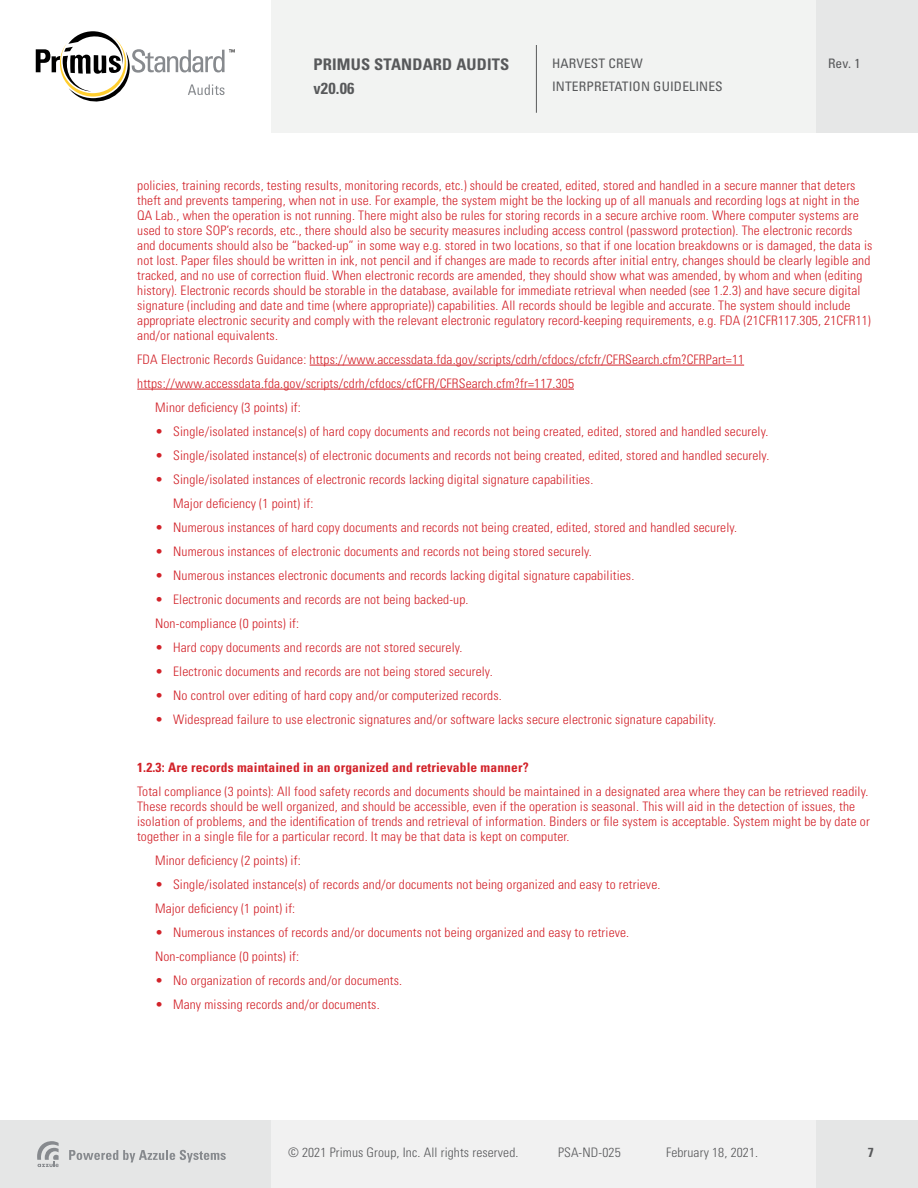
<style>
.page{position:relative;width:918px;height:1188px;background:#fff}
.page>*{position:absolute;margin:0;border:0;box-sizing:border-box;transform-origin:0 0}
.t1{font:700 condensed 16.05px/24px "Univers LT Std";letter-spacing:.01em;color:#58595b}
.t2{font:300 condensed 13.05px/15px "Univers LT Std";letter-spacing:.01em;color:#d2232a}
.t3{font:300 condensed 13.05px "Univers LT Std";letter-spacing:.01em;color:#58595b}
.t4{font:700 condensed 13.05px "Univers LT Std";letter-spacing:.01em;color:#d2232a}
.t5{font:condensed 13.05px/22.5px "Univers LT Std";letter-spacing:.01em;color:#58595b}
.t6{font:700 condensed 13.05px "Univers LT Std";color:#58595b}
</style>
<div class="page">
<div style="left:0;top:0;width:918px;height:132px;background:#f2f3f2"></div>
<div style="left:816px;top:0;width:102px;height:132px;background:#e6e7e7"></div>
<div style="left:0;top:0;width:270px;height:133px;background:#fff"></div>
<svg style="left:36px;top:31px;width:199px;height:71px"></svg>
<div style="left:0;top:1121px;width:918px;height:67px;background:#f1f1f1"></div>
<div style="left:817px;top:1121px;width:101px;height:67px;background:#e5e6e6"></div>
<div style="left:0;top:1120px;width:270px;height:68px;background:#e5e6e6"></div>
<svg style="left:69px;top:1150px;width:157px;height:12px"></svg>
<svg style="left:37px;top:1141px;width:22px;height:26px"></svg>
<hr style="left:536px;top:45px;width:1px;height:68px;background:#58595b">
<hr style="left:310px;top:365px;width:434px;height:1px;background:#d2232a">
<hr style="left:137px;top:389px;width:437px;height:1px;background:#d2232a">
<p class="t1" style="left:314px;top:53px;width:197px">PRIMUS STANDARD AUDITS v20.06</p>
<p class="t5" style="left:552px;top:52px;width:172px">HARVEST CREW<br>INTERPRETATION GUIDELINES</p>
<p class="t5" style="left:828px;top:52px;width:34px">Rev. 1</p>
<p class="t2" style="left:137px;top:178px;width:737px">policies, training records, testing results, monitoring records, etc.) should be created, edited, stored and handled in a secure manner that deters theft and prevents tampering, when not in use. For example, the system might be the locking up of all manuals and recording logs at night in the QA Lab., when the operation is not running. There might also be rules for storing records in a secure archive room. Where computer systems are used to store SOP’s records, etc., there should also be security measures including access control (password protection). The electronic records and documents should also be “backed-up” in some way e.g. stored in two locations, so that if one location breakdowns or is damaged, the data is not lost. Paper files should be written in ink, not pencil and if changes are made to records after initial entry, changes should be clearly legible and tracked, and no use of correction fluid. When electronic records are amended, they should show what was amended, by whom and when (editing history). Electronic records should be storable in the database, available for immediate retrieval when needed (see 1.2.3) and have secure digital signature (including and date and time (where appropriate)) capabilities. All records should be legible and accurate. The system should include appropriate electronic security and comply with the relevant electronic regulatory record-keeping requirements, e.g. FDA (21CFR117.305, 21CFR11) and/or national equivalents.</p>
<p class="t2" style="left:137px;top:352px;width:608px">FDA Electronic Records Guidance: https://www.accessdata.fda.gov/scripts/cdrh/cfdocs/cfcfr/CFRSearch.cfm?CFRPart=11</p>
<p class="t2" style="left:137px;top:376px;width:438px">https://www.accessdata.fda.gov/scripts/cdrh/cfdocs/cfCFR/CFRSearch.cfm?fr=117.305</p>
<p class="t2" style="left:155px;top:400px;width:147px">Minor deficiency (3 points) if:</p>
<p class="t2" style="left:155px;top:424px;width:615px">• Single/isolated instance(s) of hard copy documents and records not being created, edited, stored and handled securely.</p>
<p class="t2" style="left:155px;top:448px;width:616px">• Single/isolated instance(s) of electronic documents and records not being created, edited, stored and handled securely.</p>
<p class="t2" style="left:173px;top:467px;width:422px;line-height:24px;text-indent:-18px">• Single/isolated instances of electronic records lacking digital signature capabilities.<br>Major deficiency (1 point) if:</p>
<p class="t2" style="left:155px;top:520px;width:584px">• Numerous instances of hard copy documents and records not being created, edited, stored and handled securely.</p>
<p class="t2" style="left:155px;top:544px;width:438px">• Numerous instances of electronic documents and records not being stored securely.</p>
<p class="t2" style="left:155px;top:568px;width:481px">• Numerous instances electronic documents and records lacking digital signature capabilities.</p>
<p class="t2" style="left:155px;top:587px;width:315px;line-height:24px">• Electronic documents and records are not being backed-up.<br>Non-compliance (0 points) if:</p>
<p class="t2" style="left:155px;top:640px;width:309px">• Hard copy documents and records are not stored securely.</p>
<p class="t2" style="left:155px;top:664px;width:339px">• Electronic documents and records are not being stored securely.</p>
<p class="t2" style="left:155px;top:688px;width:348px">• No control over editing of hard copy and/or computerized records.</p>
<p class="t2" style="left:155px;top:712px;width:563px">• Widespread failure to use electronic signatures and/or software lacks secure electronic signature capability.</p>
<p class="t4" style="left:137px;top:759px;width:393px">1.2.3: Are records maintained in an organized and retrievable manner?</p>
<p class="t2" style="left:137px;top:784px;width:734px">Total compliance (3 points): All food safety records and documents should be maintained in a designated area where they can be retrieved readily.<br>These records should be well organized, and should be accessible, even if the operation is seasonal. This will aid in the detection of issues, the isolation of problems, and the identification of trends and retrieval of information. Binders or file system is acceptable. System might be by date or together in a single file for a particular record. It may be that data is kept on computer.</p>
<p class="t2" style="left:155px;top:853px;width:147px">Minor deficiency (2 points) if:</p>
<p class="t2" style="left:155px;top:872px;width:507px;line-height:24px">• Single/isolated instance(s) of records and/or documents not being organized and easy to retrieve.<br>Major deficiency (1 point) if:</p>
<p class="t2" style="left:155px;top:920px;width:476px;line-height:24px">• Numerous instances of records and/or documents not being organized and easy to retrieve.<br>Non-compliance (0 points) if:</p>
<p class="t2" style="left:155px;top:973px;width:249px">• No organization of records and/or documents.</p>
<p class="t2" style="left:155px;top:997px;width:226px">• Many missing records and/or documents.</p>
<p class="t3" style="left:288px;top:1145px;width:232px">© 2021 Primus Group, Inc. All rights reserved.</p>
<p class="t3" style="left:558px;top:1145px;width:64px">PSA-ND-025</p>
<p class="t3" style="left:666px;top:1145px;width:94px">February 18, 2021.</p>
<p class="t6" style="left:868px;top:1145px;width:7px">7</p>
</div>
